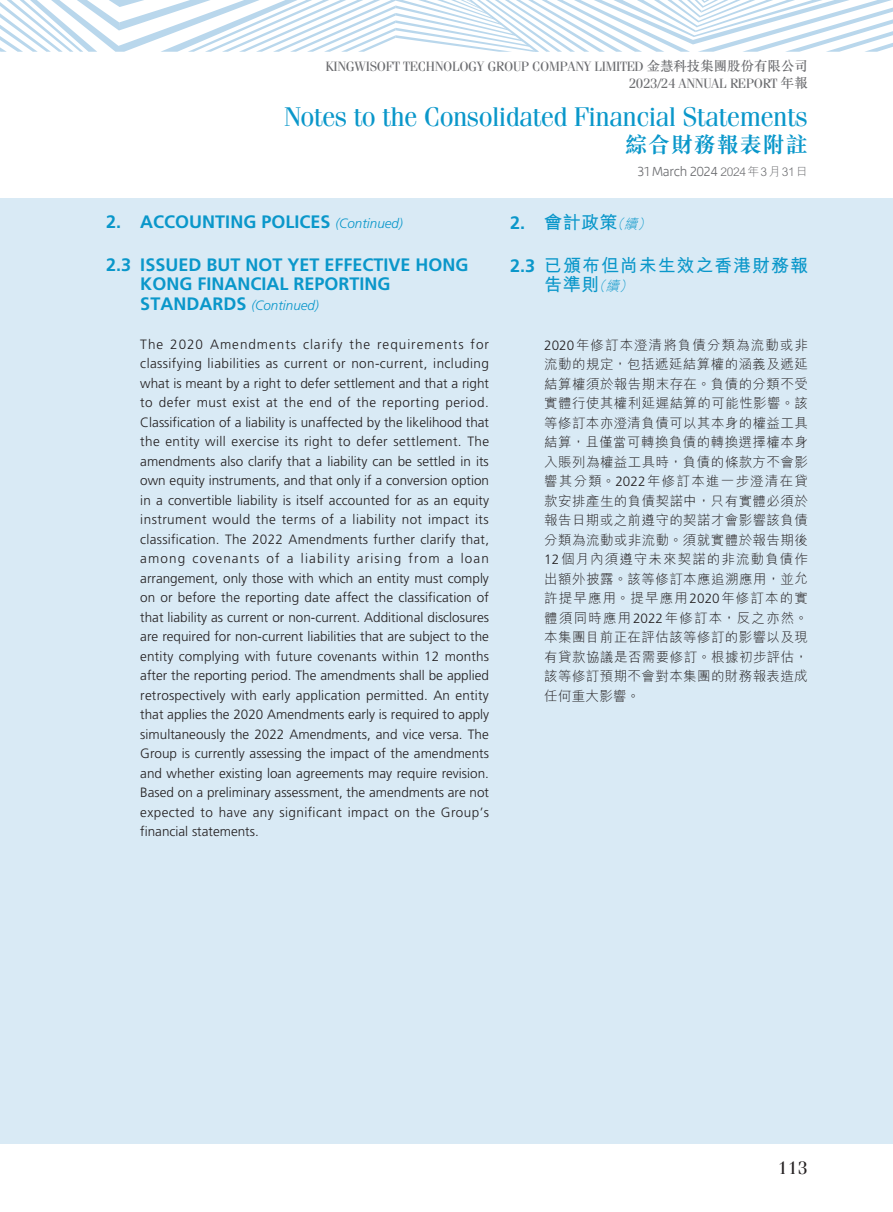
<style>
.page{position:relative;width:893px;height:1212px;background:#fff}
.page>*{position:absolute;margin:0;border:0;box-sizing:border-box;transform-origin:0 0}
.t1{font:27px "Fenice Std";letter-spacing:-.025em;color:#0a97ca}
.t2{font:700 22.5px "M Sung HK";letter-spacing:.02em;color:#0a97ca}
.t3{font:700 18px/19.5px "Frutiger LT Std";color:#0a97ca}
.t4{font:700 18px/19.5px "M Hei HK";letter-spacing:.05em;color:#0a97ca}
.t5{font:18px "Fenice Std";color:#231f20}
.t6{font:300 13.5px/19.5px "Frutiger LT Std";letter-spacing:.03em;color:#231f20;text-align:justify}
.t7{font:300 13.5px/19.5px "M Hei HK";letter-spacing:.03em;color:#231f20;text-align:justify}
.t8{font:13.5px/16.5px "Fenice Std";letter-spacing:-.025em;color:#6c6d70;text-align:right}
.t9{font:300 13.5px "Hedley New";letter-spacing:-.025em;color:#6c6d70}
.t10{font:italic 300 13.5px "Frutiger LT Std";color:#0a97ca}
.s1{font-family:"M Sung HK";font-weight:500}
.s2{font-family:"M Hei HK";font-size:12px}
.s3{font-weight:300;font-style:italic;font-size:13.5px}
.s4{font-weight:700;font-style:normal;font-size:18px}
.s5{font-family:"Frutiger LT Std"}
</style>
<div class="page">
<svg style="left:0;top:0;width:893px;height:52px"></svg>
<div style="left:0;top:199px;width:893px;height:945px;background:#d9eaf5"></div>
<p class="t8" style="left:326px;top:58px;width:483px">KINGWISOFT TECHNOLOGY GROUP COMPANY LIMITED <span class="s1">金慧科技集團股份有限公司<br></span>2023/24 ANNUAL REPORT <span class="s1">年報</span></p>
<h1 class="t1" style="left:284px;top:100px;width:526px">Notes to the Consolidated Financial Statements</h1>
<h2 class="t2" style="left:625px;top:133px;width:185px">綜合財務報表附註</h2>
<p class="t9" style="left:638px;top:164px;width:171px">31 March 2024 <span class="s2">2024年3月31日</span></p>
<h3 class="t3" style="left:106px;top:212px;width:298px">2. ACCOUNTING POLICES <span class="s3">(Continued)</span></h3>
<h3 class="t3" style="left:140px;top:255px;width:330px;text-indent:-34px">2.3 ISSUED BUT NOT YET EFFECTIVE HONG<br>KONG FINANCIAL REPORTING</h3>
<p class="t10" style="left:140px;top:297px;width:180px"><span class="s4">STANDARDS</span> (Continued)</p>
<p class="t6" style="left:140px;top:335px;width:350px">The 2020 Amendments clarify the requirements for classifying liabilities as current or non-current, including what is meant by a right to defer settlement and that a right to defer must exist at the end of the reporting period.<br>Classification of a liability is unaffected by the likelihood that the entity will exercise its right to defer settlement. The amendments also clarify that a liability can be settled in its own equity instruments, and that only if a conversion option in a convertible liability is itself accounted for as an equity instrument would the terms of a liability not impact its classification. The 2022 Amendments further clarify that, among covenants of a liability arising from a loan arrangement, only those with which an entity must comply on or before the reporting date affect the classification of that liability as current or non-current. Additional disclosures are required for non-current liabilities that are subject to the entity complying with future covenants within 12 months after the reporting period. The amendments shall be applied retrospectively with early application permitted. An entity that applies the 2020 Amendments early is required to apply simultaneously the 2022 Amendments, and vice versa. The Group is currently assessing the impact of the amendments and whether existing loan agreements may require revision.<br>Based on a preliminary assessment, the amendments are not expected to have any significant impact on the Group’s financial statements.</p>
<h3 class="t4" style="left:510px;top:211px;width:145px"><span class="s5">2.</span> 會計政策<span class="s3">（續）</span></h3>
<h3 class="t4" style="left:544px;top:254px;width:265px;text-indent:-34px"><span class="s5">2.3</span> 已頒布但尚未生效之香港財務報告準則<span class="s3">（續）</span></h3>
<p class="t7" style="left:544px;top:335px;width:265px"><span class="s5">2020</span>年修訂本澄清將負債分類為流動或非流動的規定，包括遞延結算權的涵義及遞延結算權須於報告期末存在。負債的分類不受實體行使其權利延遲結算的可能性影響。該等修訂本亦澄清負債可以其本身的權益工具結算，且僅當可轉換負債的轉換選擇權本身入賬列為權益工具時，負債的條款方不會影響其分類。<span class="s5">2022</span>年修訂本進一步澄清在貸款安排產生的負債契諾中，只有實體必須於報告日期或之前遵守的契諾才會影響該負債分類為流動或非流動。須就實體於報告期後<span class="s5">12</span>個月內須遵守未來契諾的非流動負債作出額外披露。該等修訂本應追溯應用，並允許提早應用。提早應用<span class="s5">2020</span>年修訂本的實體須同時應用<span class="s5">2022</span>年修訂本，反之亦然。本集團目前正在評估該等修訂的影響以及現有貸款協議是否需要修訂。根據初步評估，該等修訂預期不會對本集團的財務報表造成任何重大影響。</p>
<h3 class="t5" style="left:778px;top:1157px;width:32px">113</h3>
</div>
